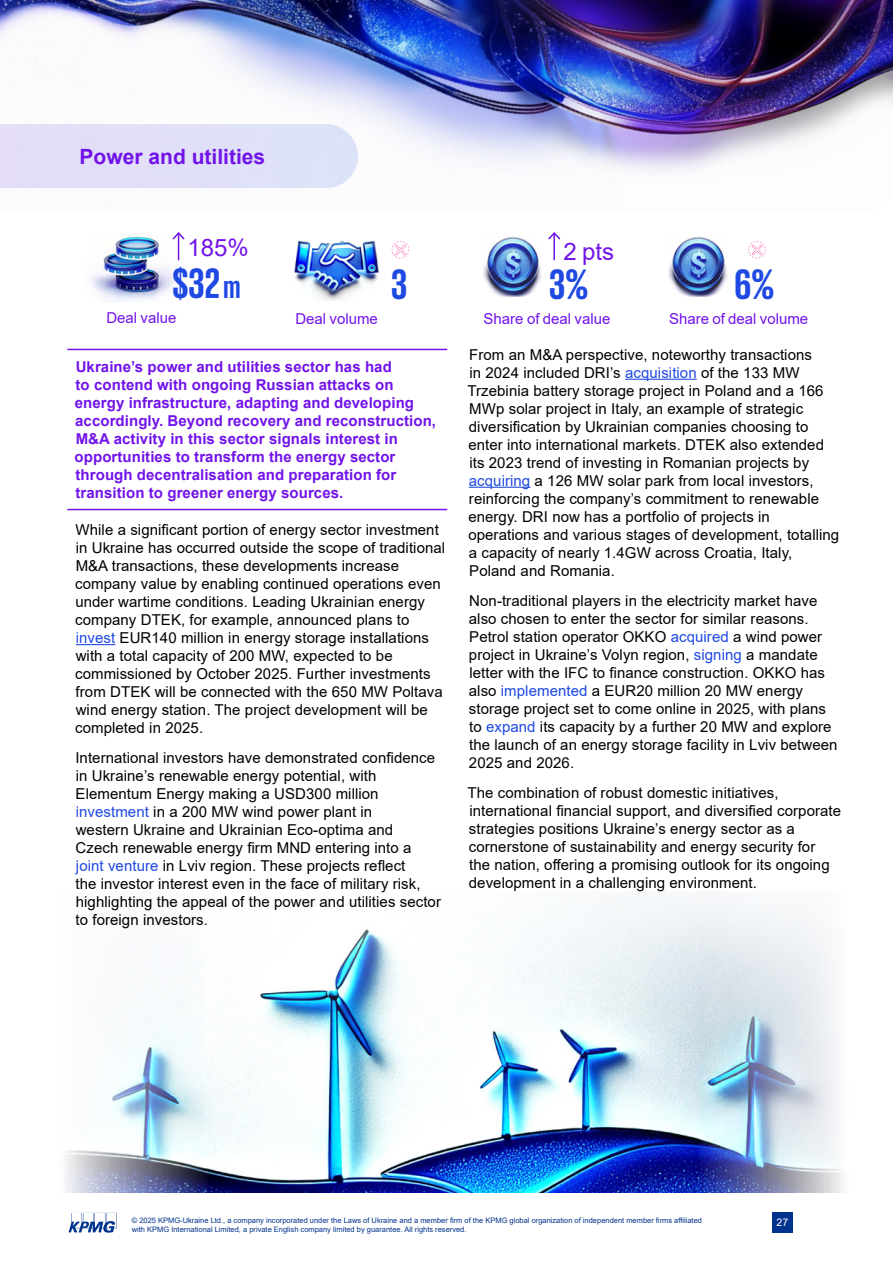
<style>
.page{position:relative;width:893px;height:1263px;background:#fff}
.page>*{position:absolute;margin:0;border:0;box-sizing:border-box;transform-origin:0 0}
.t1{font:700 43.5px "KPMG Cyrillic";color:#1e49e2}
.t2{font:24px "Arial";color:#7213ea}
.t3{font:700 21px "Arial";color:#7213ea}
.t4{font:15px/18px "Arial";letter-spacing:.005em;color:#000}
.t5{font:700 15px/18px "Arial";letter-spacing:.005em;color:#7213ea}
.t6{font:15px "Arial";color:#7213ea}
.t7{font:10.5px "Arial";color:#fff}
.t8{font:7.5px "Arial";color:#00338d}
.s1{font-size:30px}
.s2{color:#1e49e2}
</style>
<div class="page">
<div style="left:772px;top:1212px;width:20px;height:21px;background:#00338d"></div>
<svg style="left:69px;top:1212px;width:48px;height:21px"></svg>
<img style="left:208px;top:894px;width:491px;height:298px">
<img style="left:66px;top:944px;width:142px;height:249px">
<img style="left:699px;top:899px;width:143px;height:294px">
<img style="left:0;top:0;width:893px;height:172px">
<div style="left:0;top:124px;width:358px;height:64px;background:#e0e0f8"></div>
<hr style="left:67px;top:349px;width:380px;height:1px;background:#7213ea">
<hr style="left:67px;top:509px;width:380px;height:1px;background:#7213ea">
<img style="left:91px;top:236px;width:87px;height:65px">
<svg style="left:171px;top:232px;width:14px;height:28px"></svg>
<hr style="left:553px;top:233px;width:2px;height:27px;background:#7213ea">
<svg style="left:548px;top:232px;width:13px;height:9px"></svg>
<img style="left:294px;top:240px;width:85px;height:61px">
<img style="left:483px;top:237px;width:59px;height:60px">
<img style="left:668px;top:237px;width:60px;height:60px">
<hr style="left:76px;top:644px;width:39px;height:1px;background:#1e49e2">
<hr style="left:625px;top:379px;width:72px;height:1px;background:#1e49e2">
<hr style="left:469px;top:487px;width:61px;height:1px;background:#1e49e2">
<svg style="left:748px;top:241px;width:18px;height:18px"></svg>
<svg style="left:392px;top:241px;width:17px;height:18px"></svg>
<h3 class="t3" style="left:80px;top:142px;width:187px">Power and utilities</h3>
<h2 class="t2" style="left:188px;top:231px;width:63px">185%</h2>
<h1 class="t1" style="left:172px;top:261px;width:69px">$32 <span class="s1">m</span></h1>
<h2 class="t2" style="left:563px;top:235px;width:52px">2 pts</h2>
<h1 class="t1" style="left:391px;top:262px;width:18px">3</h1>
<h1 class="t1" style="left:549px;top:262px;width:41px">3%</h1>
<h1 class="t1" style="left:735px;top:262px;width:41px">6%</h1>
<p class="t6" style="left:106px;top:307px;width:72px">Deal value</p>
<p class="t6" style="left:295px;top:308px;width:84px">Deal volume</p>
<p class="t6" style="left:484px;top:308px;width:128px">Share of deal value</p>
<p class="t6" style="left:669px;top:308px;width:141px">Share of deal volume</p>
<p class="t5" style="left:75px;top:358px;width:363px">Ukraine’s power and utilities sector has had<br>to contend with ongoing Russian attacks on energy infrastructure, adapting and developing accordingly. Beyond recovery and reconstruction, M&amp;A activity in this sector signals interest in opportunities to transform the energy sector through decentralisation and preparation for transition to greener energy sources.</p>
<p class="t4" style="left:75px;top:521px;width:372px">While a significant portion of energy sector investment in Ukraine has occurred outside the scope of traditional M&amp;A transactions, these developments increase company value by enabling continued operations even under wartime conditions. Leading Ukrainian energy company DTEK, for example, announced plans to <span class="s2">invest</span> EUR140 million in energy storage installations with a total capacity of 200 MW, expected to be commissioned by October 2025. Further investments from DTEK will be connected with the 650 MW Poltava wind energy station. The project development will be completed in 2025.</p>
<p class="t4" style="left:75px;top:749px;width:367px">International investors have demonstrated confidence in Ukraine’s renewable energy potential, with Elementum Energy making a USD300 million <span class="s2">investment</span> in a 200 MW wind power plant in<br>western Ukraine and Ukrainian Eco-optima and<br>Czech renewable energy firm MND entering into a <span class="s2">joint venture</span> in Lviv region. These projects reflect<br>the investor interest even in the face of military risk, highlighting the appeal of the power and utilities sector to foreign investors.</p>
<p class="t4" style="left:467px;top:345px;width:373px">From an M&amp;A perspective, noteworthy transactions<br>in 2024 included DRI’s <span class="s2">acquisition</span> of the 133 MW Trzebinia battery storage project in Poland and a 166<br>MWp solar project in Italy, an example of strategic diversification by Ukrainian companies choosing to enter into international markets. DTEK also extended its 2023 trend of investing in Romanian projects by <span class="s2">acquiring</span> a 126 MW solar park from local investors, reinforcing the company’s commitment to renewable energy. DRI now has a portfolio of projects in operations and various stages of development, totalling a capacity of nearly 1.4GW across Croatia, Italy, Poland and Romania.</p>
<p class="t4" style="left:469px;top:591px;width:370px">Non-traditional players in the electricity market have also chosen to enter the sector for similar reasons.<br>Petrol station operator OKKO <span class="s2">acquired</span> a wind power project in Ukraine’s Volyn region, <span class="s2">signing</span> a mandate letter with the IFC to finance construction. OKKO has also <span class="s2">implemented</span> a EUR20 million 20 MW energy storage project set to come online in 2025, with plans to <span class="s2">expand</span> its capacity by a further 20 MW and explore the launch of an energy storage facility in Lviv between 2025 and 2026.</p>
<p class="t4" style="left:467px;top:783px;width:375px">The combination of robust domestic initiatives, international financial support, and diversified corporate strategies positions Ukraine’s energy sector as a cornerstone of sustainability and energy security for<br>the nation, offering a promising outlook for its ongoing development in a challenging environment.</p>
<p class="t8" style="left:132px;top:1215px;width:572px">© 2025 KPMG-Ukraine Ltd., a company incorporated under the Laws of Ukraine and a member firm of the KPMG global organization of independent member firms affiliated</p>
<p class="t7" style="left:777px;top:1215px;width:13px">27</p>
<p class="t8" style="left:132px;top:1224px;width:336px">with KPMG International Limited, a private English company limited by guarantee. All rights reserved.</p>
</div>
